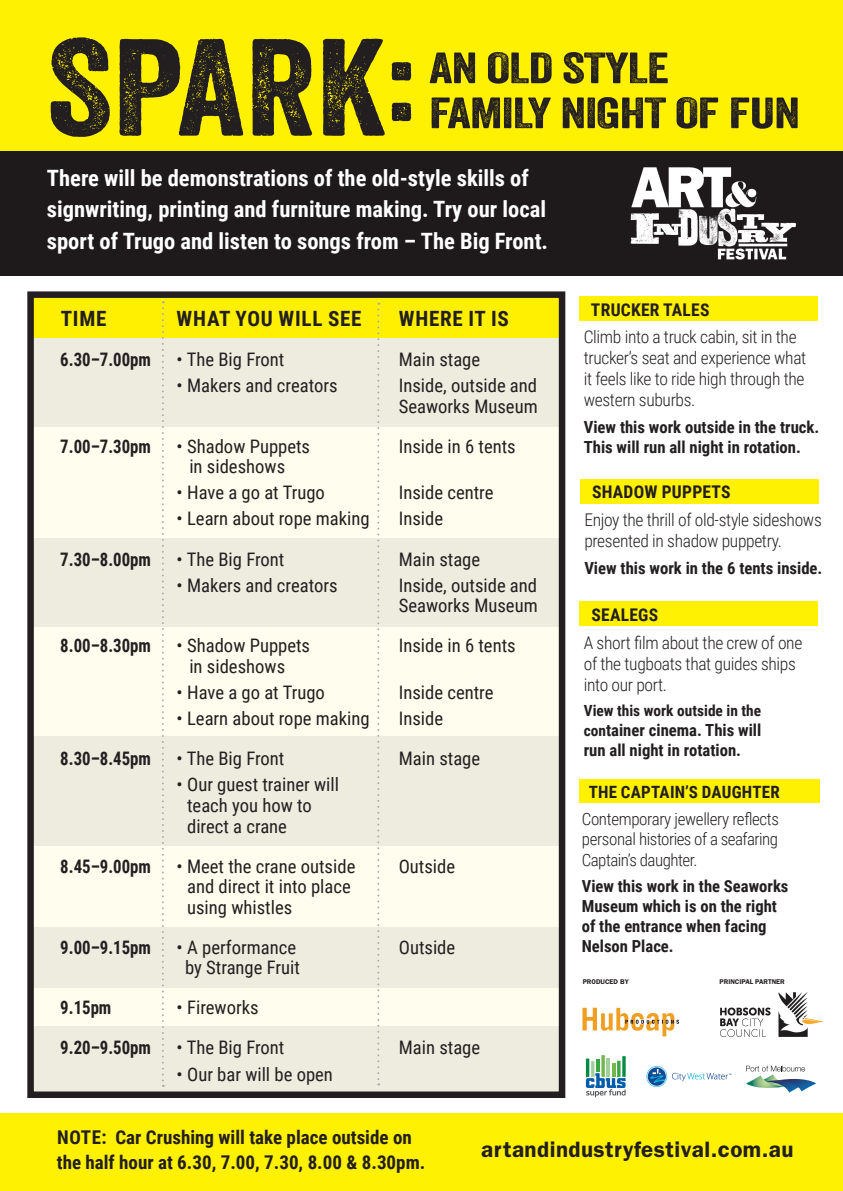
<style>
.page{position:relative;width:843px;height:1191px;background:#fff}
.page>*{position:absolute;margin:0;border:0;box-sizing:border-box;transform-origin:0 0}
.t1{font:133.4px "Veneer";color:#231f20;scale:1.21 1}
.t2{font:42.4px/45px "Veneer";letter-spacing:-.02em;color:#231f20;scale:1.31 1}
.t3{font:700 22.5px/31.5px "Roboto Condensed";color:#fff}
.t4{font:600 22.35px "Franklin Gothic";letter-spacing:.02em;color:#231f20}
.t5{font:700 21.05px "Roboto Condensed";letter-spacing:.035em;color:#231f20}
.t6{font:700 19px/25.5px "Roboto Condensed";color:#231f20}
.t7{font:18.6px/20.6px "Roboto Condensed";color:#231f20}
.t8{font:700 18.6px "Roboto Condensed";color:#231f20;scale:.9 1}
.t9{font:300 17.5px/21px "Roboto Condensed";letter-spacing:-.02em;color:#231f20}
.t10{font:700 17.5px "Roboto Condensed";letter-spacing:.015em;color:#231f20}
.t11{font:300 16.95px/20.4px "Roboto Condensed";letter-spacing:-.03em;color:#231f20;text-align:justify}
.t12{font:700 16.95px "Roboto Condensed";letter-spacing:.015em;color:#231f20}
.t13{font:700 16.65px/20px "Roboto Condensed";color:#231f20}
.t14{font:700 16.6px/19.9px "Roboto Condensed";color:#231f20}
.t15{font:700 15.35px "Roboto Condensed";color:#231f20}
.t16{font:600 6.9px "Franklin Gothic";color:#231f20}
.s1{font-size:15.35px}
</style>
<div class="page">
<svg style="left:27px;top:291px;width:539px;height:807px;background:#ebe9dc"></svg>
<div style="left:0;top:0;width:842px;height:199px;background:#fff101"></div>
<div style="left:0;top:151px;width:842px;height:124px;background:#1e1a1b"></div>
<div style="left:0;top:1113px;width:842px;height:78px;background:#fff101"></div>
<img style="left:582px;top:1007px;width:97px;height:30px">
<img style="left:720px;top:992px;width:102px;height:44px">
<svg style="left:746px;top:1065px;width:69px;height:27px"></svg>
<img style="left:646px;top:1066px;width:86px;height:21px">
<svg style="left:585px;top:1055px;width:40px;height:42px"></svg>
<img style="left:630px;top:167px;width:166px;height:93px">
<div style="left:578px;top:780px;width:241px;height:23px;background:#fff101"></div>
<div style="left:579px;top:602px;width:238px;height:24px;background:#fff101"></div>
<div style="left:580px;top:479px;width:237px;height:24px;background:#fff101"></div>
<div style="left:579px;top:296px;width:238px;height:25px;background:#fff101"></div>
<div style="left:33px;top:298px;width:525px;height:40px;background:#fff101"></div>
<div style="left:33px;top:927px;width:526px;height:61px;background:#edecdf"></div>
<div style="left:34px;top:338px;width:525px;height:89px;background:#edecdf"></div>
<div style="left:33px;top:538px;width:526px;height:89px;background:#edecdf"></div>
<div style="left:34px;top:736px;width:525px;height:110px;background:#edecdf"></div>
<div style="left:33px;top:1026px;width:526px;height:66px;background:#edecdf"></div>
<svg style="left:162px;top:301px;width:2px;height:785px"></svg>
<svg style="left:377px;top:303px;width:2px;height:782px"></svg>
<p class="t1" style="left:46px;top:6px;width:307px">SPARK:</p>
<p class="t2" style="left:429px;top:45px;width:284px">AN OLD STYLE<br>FAMILY NIGHT OF FUN</p>
<p class="t3" style="left:47px;top:161px;width:502px">There will be demonstrations of the old-style skills of signwriting, printing and furniture making. Try our local sport of Trugo and listen to songs from – The Big Front.</p>
<p class="t5" style="left:61px;top:304px;width:47px">TIME</p>
<p class="t5" style="left:176px;top:304px;width:186px">WHAT YOU WILL SEE</p>
<p class="t5" style="left:398px;top:304px;width:111px">WHERE IT IS</p>
<p class="t8" style="left:60px;top:346px;width:102px">6.30–7.00pm</p>
<p class="t7" style="left:176px;top:348px;width:109px">• The Big Front</p>
<p class="t7" style="left:398px;top:348px;width:83px">Main stage</p>
<p class="t7" style="left:176px;top:374px;width:162px">• Makers and creators</p>
<p class="t7" style="left:398px;top:374px;width:140px">Inside, outside and<br>Seaworks Museum</p>
<p class="t8" style="left:60px;top:433px;width:102px">7.00–7.30pm</p>
<p class="t7" style="left:176px;top:435px;width:135px">• Shadow Puppets</p>
<p class="t7" style="left:398px;top:435px;width:118px">Inside in 6 tents</p>
<p class="t7" style="left:189px;top:455px;width:97px">in sideshows</p>
<p class="t7" style="left:176px;top:482px;width:150px">• Have a go at Trugo</p>
<p class="t7" style="left:398px;top:482px;width:96px">Inside centre</p>
<p class="t7" style="left:176px;top:508px;width:194px">• Learn about rope making</p>
<p class="t7" style="left:398px;top:508px;width:46px">Inside</p>
<p class="t8" style="left:60px;top:546px;width:102px">7.30–8.00pm</p>
<p class="t7" style="left:176px;top:548px;width:109px">• The Big Front</p>
<p class="t7" style="left:398px;top:548px;width:83px">Main stage</p>
<p class="t7" style="left:176px;top:574px;width:162px">• Makers and creators</p>
<p class="t7" style="left:398px;top:574px;width:140px">Inside, outside and<br>Seaworks Museum</p>
<p class="t8" style="left:60px;top:632px;width:102px">8.00–8.30pm</p>
<p class="t7" style="left:176px;top:635px;width:135px">• Shadow Puppets</p>
<p class="t7" style="left:398px;top:635px;width:118px">Inside in 6 tents</p>
<p class="t7" style="left:189px;top:655px;width:97px">in sideshows</p>
<p class="t7" style="left:176px;top:681px;width:150px">• Have a go at Trugo</p>
<p class="t7" style="left:398px;top:681px;width:96px">Inside centre</p>
<p class="t7" style="left:176px;top:707px;width:194px">• Learn about rope making</p>
<p class="t7" style="left:398px;top:707px;width:46px">Inside</p>
<p class="t8" style="left:60px;top:745px;width:102px">8.30–8.45pm</p>
<p class="t7" style="left:176px;top:747px;width:109px">• The Big Front</p>
<p class="t7" style="left:398px;top:747px;width:83px">Main stage</p>
<p class="t7" style="left:187px;top:774px;width:153px;text-indent:-11px">• Our guest trainer will teach you how to direct a crane</p>
<p class="t8" style="left:60px;top:853px;width:102px">8.45–9.00pm</p>
<p class="t7" style="left:176px;top:855px;width:180px">• Meet the crane outside</p>
<p class="t7" style="left:398px;top:855px;width:58px">Outside</p>
<p class="t7" style="left:187px;top:875px;width:165px">and direct it into place using whistles</p>
<p class="t8" style="left:60px;top:934px;width:102px">9.00–9.15pm</p>
<p class="t7" style="left:176px;top:936px;width:121px">• A performance</p>
<p class="t7" style="left:398px;top:936px;width:58px">Outside</p>
<p class="t7" style="left:185px;top:956px;width:116px">by Strange Fruit</p>
<p class="t8" style="left:60px;top:994px;width:58px">9.15pm</p>
<p class="t7" style="left:176px;top:997px;width:83px">• Fireworks</p>
<p class="t8" style="left:60px;top:1035px;width:102px">9.20–9.50pm</p>
<p class="t7" style="left:176px;top:1037px;width:109px">• The Big Front</p>
<p class="t7" style="left:398px;top:1037px;width:83px">Main stage</p>
<p class="t7" style="left:176px;top:1063px;width:158px">• Our bar will be open</p>
<p class="t10" style="left:590px;top:297px;width:120px">TRUCKER TALES</p>
<p class="t9" style="left:583px;top:326px;width:224px">Climb into a truck cabin, sit in the trucker’s seat and experience what it feels like to ride high through the western suburbs.</p>
<p class="t13" style="left:583px;top:417px;width:237px">View this work outside in the truck.<br>This will run all night in rotation.</p>
<p class="t10" style="left:591px;top:480px;width:140px">SHADOW PUPPETS</p>
<p class="t9" style="left:584px;top:509px;width:239px">Enjoy the thrill of old-style sideshows presented in shadow puppetry.</p>
<p class="t13" style="left:584px;top:557px;width:239px">View this work in the 6 tents inside.</p>
<p class="t10" style="left:591px;top:602px;width:68px">SEALEGS</p>
<p class="t9" style="left:583px;top:631px;width:220px">A short film about the crew of one of the tugboats that guides ships into our port.</p>
<p class="t15" style="left:583px;top:699px;width:179px">View this work outside in the</p>
<p class="t13" style="left:583px;top:719px;width:179px"><span class="s1">con</span>tainer cinema. This will run all night in rotation.</p>
<p class="t12" style="left:588px;top:780px;width:192px">THE CAPTAIN’S DAUGHTER</p>
<p class="t11" style="left:581px;top:808px;width:199px">Contemporary jewellery reflects personal histories of a seafaring Captain’s daughter.</p>
<p class="t14" style="left:581px;top:875px;width:208px">View this work in the Seaworks<br>Museum which is on the right of the entrance when facing<br>Nelson Place.</p>
<p class="t16" style="left:582px;top:977px;width:48px">PRODUCED BY</p>
<p class="t16" style="left:719px;top:977px;width:67px">PRINCIPAL PARTNER</p>
<p class="t6" style="left:57px;top:1123px;width:370px">NOTE: Car Crushing will take place outside on the half hour at 6.30, 7.00, 7.30, 8.00 &amp; 8.30pm.</p>
<p class="t4" style="left:481px;top:1136px;width:313px">artandindustryfestival.com.au</p>
</div>
